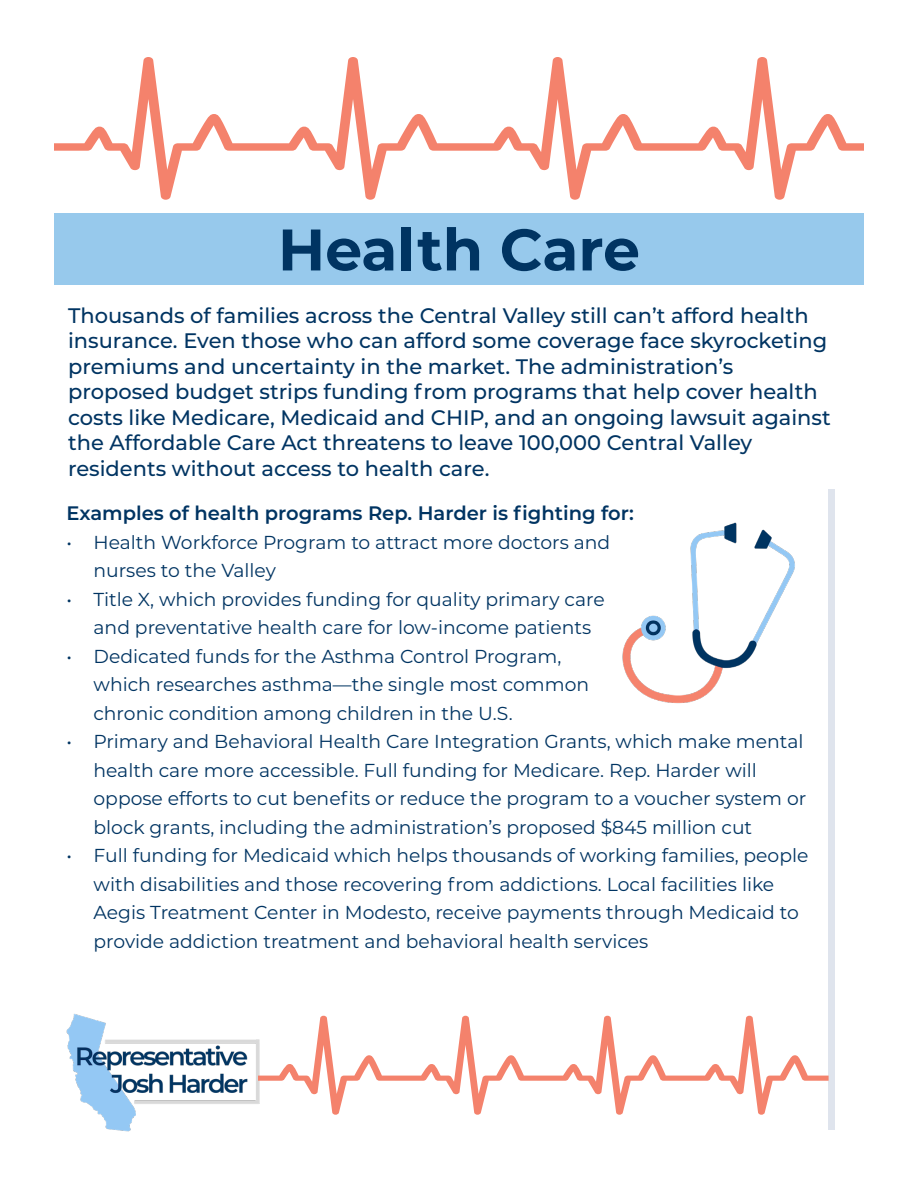
<style>
.page{position:relative;width:918px;height:1188px;background:#fff}
.page>*{position:absolute;margin:0;border:0;box-sizing:border-box;transform-origin:0 0}
.t1{font:700 58.5px "Montserrat";color:#003462}
.t2{font:500 21px/25.5px "Montserrat";color:#003462}
.t3{font:600 19.5px "Montserrat";color:#003462}
.t4{font:18.75px/28.5px "Montserrat";color:#003462}
</style>
<div class="page">
<div style="left:54px;top:214px;width:810px;height:71px;background:#97c9ec"></div>
<svg style="left:54px;top:57px;width:810px;height:143px"></svg>
<div style="left:828px;top:489px;width:7px;height:641px;background:#dfe4ed"></div>
<img style="left:66px;top:1013px;width:192px;height:119px">
<img style="left:622px;top:522px;width:173px;height:182px">
<svg style="left:258px;top:1016px;width:570px;height:99px"></svg>
<p class="t1" style="left:278px;top:208px;width:364px">Health Care</p>
<p class="t2" style="left:68px;top:302px;width:764px">Thousands of families across the Central Valley still can’t afford health insurance. Even those who can afford some coverage face skyrocketing premiums and uncertainty in the market. The administration’s proposed budget strips funding from programs that help cover health costs like Medicare, Medicaid and CHIP, and an ongoing lawsuit against the Affordable Care Act threatens to leave 100,000 Central Valley residents without access to health care.</p>
<p class="t3" style="left:67px;top:500px;width:569px">Examples of health programs Rep. Harder is fighting for:</p>
<p class="t4" style="left:94px;top:527px;width:518px;text-indent:-27px">• Health Workforce Program to attract more doctors and nurses to the Valley</p>
<p class="t4" style="left:94px;top:584px;width:513px;text-indent:-27px">• Title X, which provides funding for quality primary care and preventative health care for low-income patients</p>
<p class="t4" style="left:94px;top:641px;width:497px;text-indent:-27px">• Dedicated funds for the Asthma Control Program, which researches asthma—the single most common chronic condition among children in the U.S.</p>
<p class="t4" style="left:94px;top:727px;width:714px;text-indent:-27px">• Primary and Behavioral Health Care Integration Grants, which make mental health care more accessible. Full funding for Medicare. Rep. Harder will oppose efforts to cut benefits or reduce the program to a voucher system or block grants, including the administration’s proposed $845 million cut</p>
<p class="t4" style="left:94px;top:841px;width:716px;text-indent:-27px">• Full funding for Medicaid which helps thousands of working families, people with disabilities and those recovering from addictions. Local facilities like Aegis Treatment Center in Modesto, receive payments through Medicaid to provide addiction treatment and behavioral health services</p>
</div>
